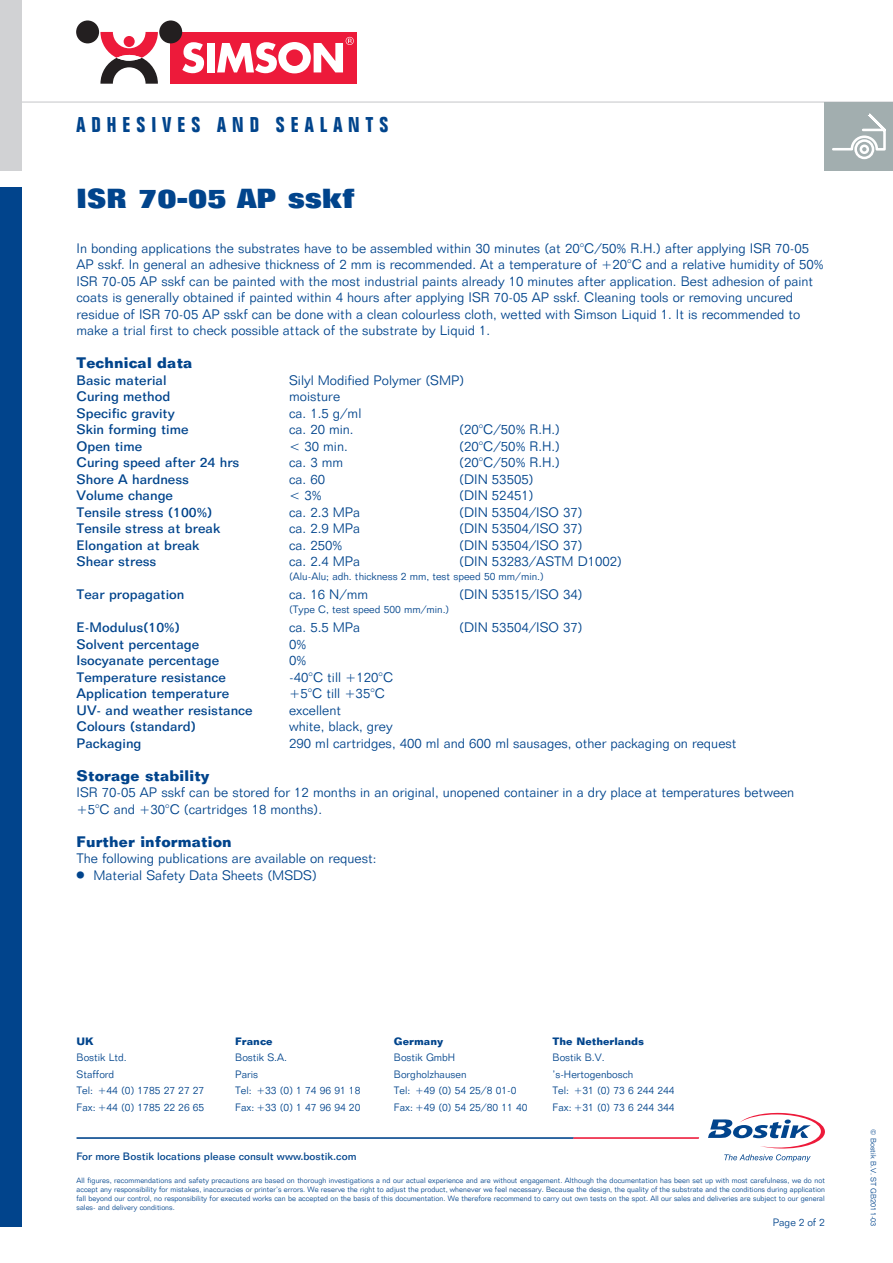
<style>
.page{position:relative;width:893px;height:1263px;background:#fff}
.page>*{position:absolute;margin:0;border:0;box-sizing:border-box;transform-origin:0 0}
.t1{font:800 27px "Folio BT";color:#01448c}
.t2{font:700 condensed 21px "Folio BT";letter-spacing:.275em;color:#01448c}
.t3{font:700 15px "Folio BT";color:#01448c}
.t4{font:300 13.5px/16.5px "Folio BT";color:#01448c}
.t5{font:500 13.5px "Folio BT";color:#01448c}
.t6{font:300 10.5px/16.5px "Folio BT";color:#01448c}
.t7{font:500 10.5px "Folio BT";color:#01448c}
.t8{font:700 10.5px "Folio BT";color:#01448c}
.t9{font:300 7.5px/9px "Folio BT";color:#01448c;text-align:justify}
.s1{font-family:"Universal Newswith Comm Pi";font-weight:400;font-size:9px}
</style>
<div class="page">
<div style="left:0;top:187px;width:21px;height:1039px;background:#01448c"></div>
<hr style="left:0;top:101px;width:893px;height:2px;background:#d1d2d4">
<div style="left:825px;top:102px;width:68px;height:68px;background:#a2aeaf"></div>
<svg style="left:832px;top:113px;width:54px;height:47px"></svg>
<div style="left:171px;top:32px;width:186px;height:52px;background:#ed1a3a"></div>
<svg style="left:182px;top:42px;width:22px;height:31px"></svg>
<div style="left:207px;top:43px;width:8px;height:29px;background:#fff"></div>
<svg style="left:100px;top:32px;width:58px;height:52px"></svg>
<div style="left:124px;top:36px;width:11px;height:11px;background:#ed1a3a;border-radius:50%"></div>
<div style="left:159px;top:20px;width:23px;height:23px;background:#231f20;border-radius:50%"></div>
<div style="left:76px;top:20px;width:23px;height:23px;background:#231f20;border-radius:50%"></div>
<svg style="left:117px;top:55px;width:25px;height:6px"></svg>
<svg style="left:217px;top:37px;width:137px;height:36px"></svg>
<div style="left:0;top:0;width:21px;height:170px;background:#d1d2d4"></div>
<hr style="left:77px;top:1137px;width:497px;height:2px;background:#01448c">
<svg style="left:573px;top:1137px;width:126px;height:2px"></svg>
<svg style="left:708px;top:1113px;width:117px;height:49px"></svg>
<h2 class="t2" style="left:77px;top:111px;width:314px">ADHESIVES AND SEALANTS</h2>
<h1 class="t1" style="left:77px;top:182px;width:280px">ISR 70-05 AP sskf</h1>
<p class="t4" style="left:77px;top:240px;width:749px">In bonding applications the substrates have to be assembled within 30 minutes (at 20°C/50% R.H.) after applying ISR 70-05<br>AP sskf. In general an adhesive thickness of 2 mm is recommended. At a temperature of +20°C and a relative humidity of 50% ISR 70-05 AP sskf can be painted with the most industrial paints already 10 minutes after application. Best adhesion of paint coats is generally obtained if painted within 4 hours after applying ISR 70-05 AP sskf. Cleaning tools or removing uncured residue of ISR 70-05 AP sskf can be done with a clean colourless cloth, wetted with Simson Liquid 1. It is recommended to make a trial first to check possible attack of the substrate by Liquid 1.</p>
<p class="t3" style="left:77px;top:354px;width:118px">Technical data</p>
<p class="t5" style="left:77px;top:372px;width:92px">Basic material</p>
<p class="t4" style="left:289px;top:372px;width:177px">Silyl Modified Polymer (SMP)</p>
<p class="t5" style="left:77px;top:388px;width:95px">Curing method</p>
<p class="t4" style="left:289px;top:388px;width:52px">moisture</p>
<p class="t5" style="left:77px;top:405px;width:100px">Specific gravity</p>
<p class="t4" style="left:289px;top:405px;width:74px">ca. 1.5 g/ml</p>
<p class="t5" style="left:77px;top:421px;width:114px">Skin forming time</p>
<p class="t4" style="left:289px;top:421px;width:66px">ca. 20 min.</p>
<p class="t4" style="left:459px;top:421px;width:102px">(20°C/50% R.H.)</p>
<p class="t5" style="left:77px;top:438px;width:67px">Open time</p>
<p class="t4" style="left:289px;top:438px;width:60px">&lt; 30 min.</p>
<p class="t4" style="left:459px;top:438px;width:102px">(20°C/50% R.H.)</p>
<p class="t5" style="left:77px;top:454px;width:164px">Curing speed after 24 hrs</p>
<p class="t4" style="left:289px;top:454px;width:55px">ca. 3 mm</p>
<p class="t4" style="left:459px;top:454px;width:102px">(20°C/50% R.H.)</p>
<p class="t5" style="left:77px;top:471px;width:114px">Shore A hardness</p>
<p class="t4" style="left:289px;top:471px;width:37px">ca. 60</p>
<p class="t4" style="left:459px;top:471px;width:76px">(DIN 53505)</p>
<p class="t5" style="left:77px;top:487px;width:98px">Volume change</p>
<p class="t4" style="left:289px;top:487px;width:34px">&lt; 3%</p>
<p class="t4" style="left:459px;top:487px;width:76px">(DIN 52451)</p>
<p class="t5" style="left:77px;top:504px;width:138px">Tensile stress (100%)</p>
<p class="t4" style="left:289px;top:504px;width:73px">ca. 2.3 MPa</p>
<p class="t4" style="left:459px;top:504px;width:125px">(DIN 53504/ISO 37)</p>
<p class="t5" style="left:77px;top:520px;width:145px">Tensile stress at break</p>
<p class="t4" style="left:289px;top:520px;width:73px">ca. 2.9 MPa</p>
<p class="t4" style="left:459px;top:520px;width:125px">(DIN 53504/ISO 37)</p>
<p class="t5" style="left:77px;top:537px;width:124px">Elongation at break</p>
<p class="t4" style="left:289px;top:537px;width:55px">ca. 250%</p>
<p class="t4" style="left:459px;top:537px;width:125px">(DIN 53504/ISO 37)</p>
<p class="t5" style="left:77px;top:553px;width:81px">Shear stress</p>
<p class="t4" style="left:289px;top:553px;width:73px">ca. 2.4 MPa</p>
<p class="t4" style="left:459px;top:553px;width:164px">(DIN 53283/ASTM D1002)</p>
<p class="t6" style="left:289px;top:568px;width:256px">(Alu-Alu; adh. thickness 2 mm, test speed 50 mm/min.)</p>
<p class="t5" style="left:77px;top:586px;width:109px">Tear propagation</p>
<p class="t4" style="left:289px;top:586px;width:81px">ca. 16 N/mm</p>
<p class="t4" style="left:459px;top:586px;width:125px">(DIN 53515/ISO 34)</p>
<p class="t6" style="left:289px;top:601px;width:162px">(Type C, test speed 500 mm/min.)</p>
<p class="t5" style="left:77px;top:619px;width:105px">E-Modulus(10%)</p>
<p class="t4" style="left:289px;top:619px;width:73px">ca. 5.5 MPa</p>
<p class="t4" style="left:459px;top:619px;width:125px">(DIN 53504/ISO 37)</p>
<p class="t5" style="left:77px;top:636px;width:124px">Solvent percentage</p>
<p class="t4" style="left:289px;top:636px;width:19px">0%</p>
<p class="t5" style="left:77px;top:652px;width:144px">Isocyanate percentage</p>
<p class="t4" style="left:289px;top:652px;width:19px">0%</p>
<p class="t5" style="left:77px;top:669px;width:151px">Temperature resistance</p>
<p class="t4" style="left:289px;top:669px;width:105px">-40°C till +120°C</p>
<p class="t5" style="left:77px;top:685px;width:154px">Application temperature</p>
<p class="t4" style="left:289px;top:685px;width:97px">+5°C till +35°C</p>
<p class="t5" style="left:77px;top:702px;width:178px">UV- and weather resistance</p>
<p class="t4" style="left:289px;top:702px;width:53px">excellent</p>
<p class="t5" style="left:77px;top:718px;width:121px">Colours (standard)</p>
<p class="t4" style="left:289px;top:718px;width:105px">white, black, grey</p>
<p class="t5" style="left:77px;top:735px;width:66px">Packaging</p>
<p class="t4" style="left:289px;top:735px;width:449px">290 ml cartridges, 400 ml and 600 ml sausages, other packaging on request</p>
<p class="t3" style="left:77px;top:766px;width:135px">Storage stability</p>
<p class="t4" style="left:77px;top:784px;width:719px">ISR 70-05 AP sskf can be stored for 12 months in an original, unopened container in a dry place at temperatures between +5°C and +30°C (cartridges 18 months).</p>
<p class="t3" style="left:77px;top:832px;width:157px">Further information</p>
<p class="t4" style="left:77px;top:850px;width:301px">The following publications are available on request: <span class="s1">v</span> Material Safety Data Sheets (MSDS)</p>
<p class="t8" style="left:77px;top:1035px;width:19px">UK</p>
<p class="t6" style="left:77px;top:1049px;width:129px">Bostik Ltd.<br>Stafford<br>Tel: +44 (0) 1785 27 27 27<br>Fax: +44 (0) 1785 22 26 65</p>
<p class="t8" style="left:235px;top:1035px;width:39px">France</p>
<p class="t6" style="left:235px;top:1049px;width:127px">Bostik S.A.<br>Paris<br>Tel: +33 (0) 1 74 96 91 18<br>Fax: +33 (0) 1 47 96 94 20</p>
<p class="t7" style="left:77px;top:1150px;width:281px">For more Bostik locations please consult www.bostik.com</p>
<p class="t8" style="left:394px;top:1035px;width:51px">Germany</p>
<p class="t6" style="left:394px;top:1049px;width:135px">Bostik GmbH<br>Borgholzhausen<br>Tel: +49 (0) 54 25/8 01-0<br>Fax: +49 (0) 54 25/80 11 40</p>
<p class="t8" style="left:552px;top:1035px;width:93px">The Netherlands</p>
<p class="t6" style="left:552px;top:1049px;width:124px">Bostik B.V. ’s-Hertogenbosch<br>Tel: +31 (0) 73 6 244 244<br>Fax: +31 (0) 73 6 244 344</p>
<p class="t9" style="left:77px;top:1175px;width:750px">All figures, recommendations and safety precautions are based on thorough investigations a nd our actual experience and are without engagement. Although the documentation has been set up with most carefulness, we do not accept any responsibility for mistakes, inaccuracies or printer’s errors. We reserve the right to adjust the product, whenever we feel necessary. Because the design, the quality of the substrate and the conditions during application fall beyond our control, no responsibility for executed works can be accepted on the basis of this documentation. We therefore recommend to carry out own tests on the spot. All our sales and deliveries are subject to our general sales- and delivery conditions.</p>
<p class="t6" style="left:773px;top:1214px;width:53px">Page 2 of 2</p>
<p class="t9" style="left:878px;top:1129px;width:99px;rotate:90deg">© Bostik B.V. ST GB2011-03</p>
</div>
